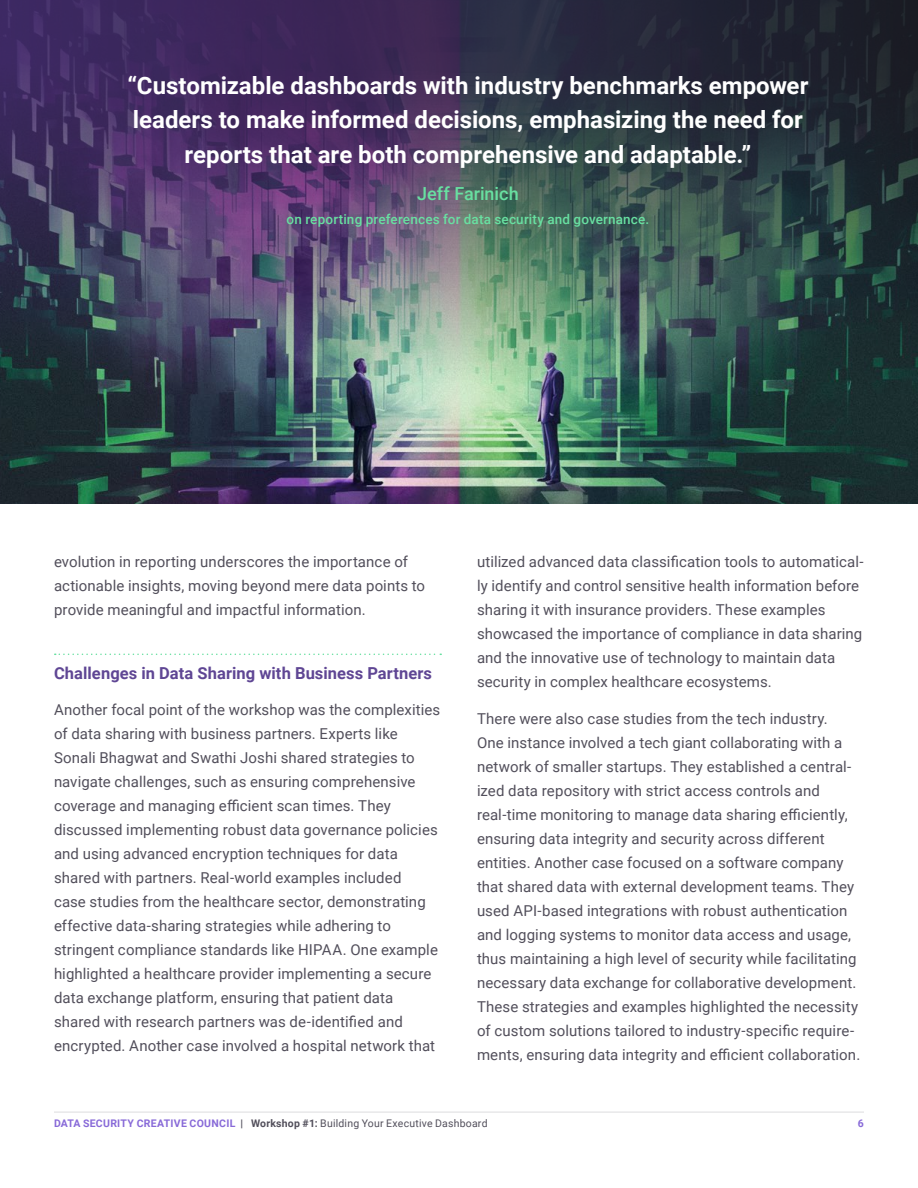
<style>
.page{position:relative;width:918px;height:1188px;background:#fff}
.page>*{position:absolute;margin:0;border:0;box-sizing:border-box;transform-origin:0 0}
.t1{font:700 24px/34.5px "Roboto";color:#fff;text-align:center}
.Quote-Author{font:500 18px "Roboto";color:#68e0a1}
.Subhead_-_Left{font:700 16.5px "Roboto";letter-spacing:.005em;color:#5f4694}
.Body_Copy{font:15px/24px "Roboto";letter-spacing:.005em;color:#524f5b}
.Quote-Author-Subject{font:500 13.5px "Roboto";letter-spacing:.015em;color:#68e0a1}
.t2{font:10.5px "Roboto";letter-spacing:.02em;color:#524f5b}
.t3{font:700 10.5px "Roboto";color:#886ad8}
.s1{font-weight:700;color:#886ad8}
.s2{font-weight:700}
</style>
<div class="page">
<svg style="left:55px;top:654px;width:386px;height:1px"></svg>
<img style="left:0;top:0;width:918px;height:504px">
<hr style="left:54px;top:1112px;width:810px;height:1px;background:#dcdcde">
<p class="t1" style="left:127px;top:67px;width:682px">“Customizable dashboards with industry benchmarks empower leaders to make informed decisions, emphasizing the need for reports that are both comprehensive and adaptable.”</p>
<p class="Quote-Author" style="left:417px;top:181px;width:103px">Jeff Farinich</p>
<p class="Quote-Author-Subject" style="left:287px;top:210px;width:364px">on reporting preferences for data security and governance.</p>
<p class="Body_Copy" style="left:54px;top:549px;width:373px">evolution in reporting underscores the importance of actionable insights, moving beyond mere data points to provide meaningful and impactful information.</p>
<p class="Subhead_-_Left" style="left:54px;top:662px;width:380px">Challenges in Data Sharing with Business Partners</p>
<p class="Body_Copy" style="left:54px;top:697px;width:388px">Another focal point of the workshop was the complexities of data sharing with business partners. Experts like Sonali Bhagwat and Swathi Joshi shared strategies to navigate challenges, such as ensuring comprehensive coverage and managing efficient scan times. They discussed implementing robust data governance policies and using advanced encryption techniques for data shared with partners. Real-world examples included<br>case studies from the healthcare sector, demonstrating effective data-sharing strategies while adhering to stringent compliance standards like HIPAA. One example highlighted a healthcare provider implementing a secure data exchange platform, ensuring that patient data shared with research partners was de-identified and encrypted. Another case involved a hospital network that</p>
<p class="Body_Copy" style="left:477px;top:549px;width:388px">utilized advanced data classification tools to automatical&shy;ly identify and control sensitive health information before sharing it with insurance providers. These examples showcased the importance of compliance in data sharing and the innovative use of technology to maintain data security in complex healthcare ecosystems.</p>
<p class="Body_Copy" style="left:477px;top:706px;width:385px">There were also case studies from the tech industry.<br>One instance involved a tech giant collaborating with a network of smaller startups. They established a central&shy;ized data repository with strict access controls and real-time monitoring to manage data sharing efficiently, ensuring data integrity and security across different entities. Another case focused on a software company that shared data with external development teams. They used API-based integrations with robust authentication and logging systems to monitor data access and usage, thus maintaining a high level of security while facilitating necessary data exchange for collaborative development.<br>These strategies and examples highlighted the necessity of custom solutions tailored to industry-specific require&shy;ments, ensuring data integrity and efficient collaboration.</p>
<p class="t2" style="left:54px;top:1116px;width:435px"><span class="s1">DATA SECURITY CREATIVE COUNCIL</span> <span class="s2">| Workshop #1:</span> Building Your Executive Dashboard</p>
<p class="t3" style="left:858px;top:1116px;width:8px">6</p>
</div>
